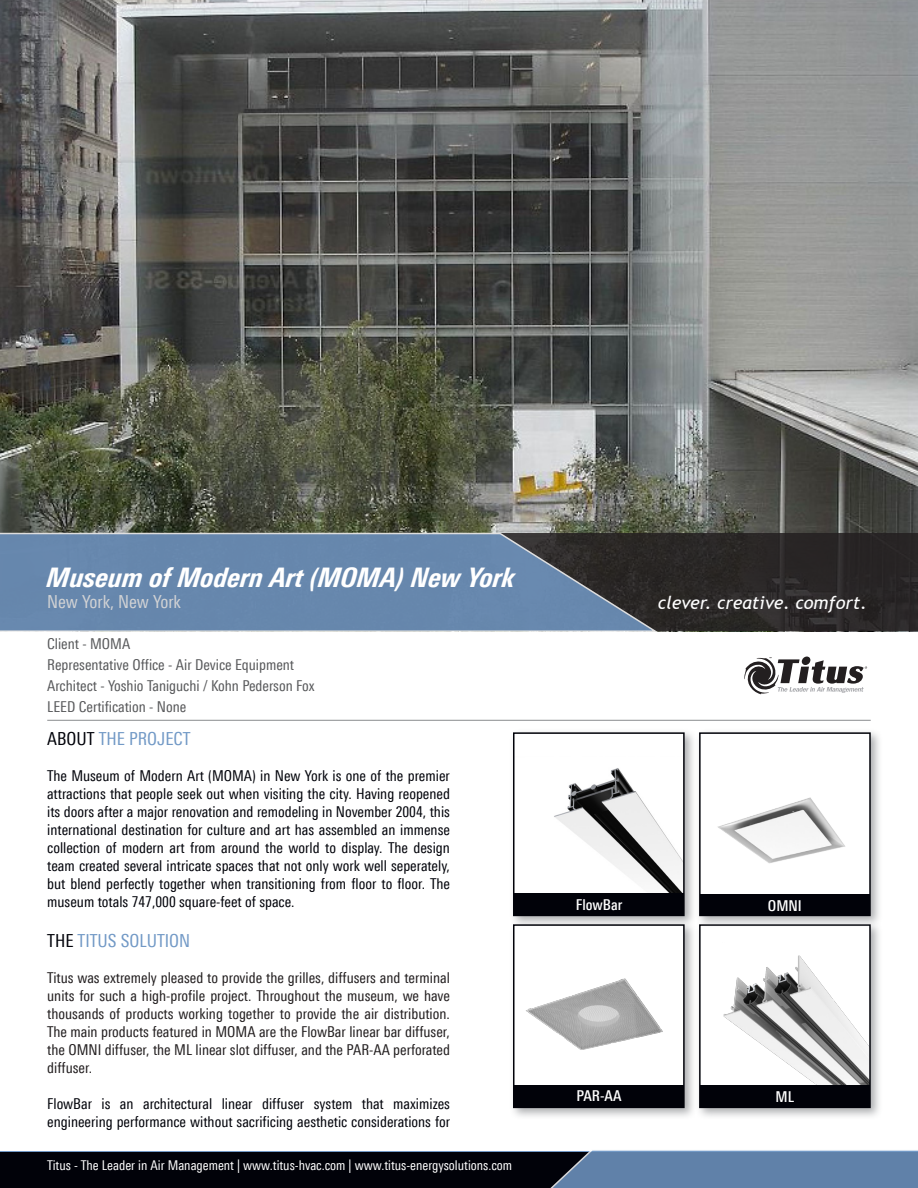
<style>
.page{position:relative;width:918px;height:1188px;background:#fff}
.page>*{position:absolute;margin:0;border:0;box-sizing:border-box;transform-origin:0 0}
.t1{font:italic 800 condensed 27px "LT Univers";color:#fff}
.t2{font:condensed 18px "LT Univers";color:#7299c6}
.t3{font:italic 18px "Trebuchet MS";color:#fff}
.t4{font:condensed 18px "LT Univers";color:#d1d2d4}
.Title_sub{font:condensed 15px/18px "LT Univers";color:#010209;text-align:justify}
.Title_sub-2{font:condensed 15px/18px "LT Univers";color:#231f20;text-align:justify}
.t5{font:condensed 15px "LT Univers";color:#57585a}
.t6{font:500 condensed 15px "LT Univers";color:#fff}
.t7{font:condensed 13.5px "LT Univers";color:#fff}
.s1{color:#010209}
</style>
<div class="page">
<img style="left:0;top:0;width:918px;height:534px">
<div style="left:0;top:1152px;width:918px;height:36px;background:#010209"></div>
<hr style="left:0;top:1151px;width:918px;height:1px;background:#7299c6">
<svg style="left:744px;top:657px;width:123px;height:37px"></svg>
<hr style="left:47px;top:720px;width:824px;height:1px;background:#8a8c8f">
<div style="left:695px;top:920px;width:188px;height:200px;background:#939598;opacity:.75"></div>
<div style="left:700px;top:925px;width:170px;height:182px;background:#fff"></div>
<img style="left:702px;top:955px;width:166px;height:131px">
<div style="left:699px;top:924px;width:172px;height:184px;border:2px solid #010209"></div>
<div style="left:695px;top:728px;width:188px;height:200px;background:#939598;opacity:.75"></div>
<div style="left:700px;top:733px;width:170px;height:182px;background:#fff"></div>
<img style="left:702px;top:797px;width:166px;height:98px">
<div style="left:699px;top:732px;width:172px;height:184px;border:2px solid #010209"></div>
<div style="left:509px;top:728px;width:188px;height:200px;background:#939598;opacity:.75"></div>
<div style="left:514px;top:733px;width:170px;height:182px;background:#fff"></div>
<img style="left:554px;top:768px;width:128px;height:124px">
<div style="left:513px;top:732px;width:172px;height:184px;border:2px solid #010209"></div>
<div style="left:509px;top:920px;width:188px;height:200px;background:#939598;opacity:.75"></div>
<div style="left:514px;top:925px;width:170px;height:182px;background:#fff"></div>
<img style="left:526px;top:978px;width:137px;height:72px">
<div style="left:513px;top:924px;width:172px;height:184px;border:2px solid #010209"></div>
<div style="left:514px;top:894px;width:170px;height:21px;background:#010209"></div>
<div style="left:514px;top:1086px;width:170px;height:21px;background:#010209"></div>
<div style="left:700px;top:1086px;width:169px;height:21px;background:#010209"></div>
<div style="left:700px;top:895px;width:169px;height:21px;background:#010209"></div>
<div style="left:0;top:534px;width:918px;height:97px;background:linear-gradient(to bottom,#292525,#2c2929)"></div>
<svg style="left:0;top:532px;width:659px;height:100px;background:#637e9d"></svg>
<svg style="left:550px;top:1150px;width:368px;height:38px;background:#5f7ea3"></svg>
<p class="t1" style="left:47px;top:561px;width:470px">Museum of Modern Art (MOMA) New York</p>
<p class="t4" style="left:47px;top:591px;width:135px">New York, New York</p>
<p class="t5" style="left:47px;top:635px;width:85px">Client - MOMA</p>
<p class="t5" style="left:47px;top:656px;width:248px">Representative Office - Air Device Equipment</p>
<p class="t5" style="left:47px;top:677px;width:269px">Architect - Yoshio Taniguchi / Kohn Pederson Fox</p>
<p class="t5" style="left:47px;top:698px;width:141px">LEED Certification - None</p>
<p class="t2" style="left:47px;top:729px;width:145px"><span class="s1">ABOUT</span> THE PROJECT</p>
<p class="Title_sub" style="left:47px;top:767px;width:404px">The Museum of Modern Art (MOMA) in New York is one of the premier attractions that people seek out when visiting the city. Having reopened its doors after a major renovation and remodeling in November 2004, this international destination for culture and art has assembled an immense collection of modern art from around the world to display. The design team created several intricate spaces that not only work well seperately, but blend perfectly together when transitioning from floor to floor. The museum totals 747,000 square-feet of space.</p>
<p class="t2" style="left:47px;top:930px;width:145px"><span class="s1">THE</span> TITUS SOLUTION</p>
<p class="Title_sub-2" style="left:47px;top:969px;width:404px">Titus was extremely pleased to provide the grilles, diffusers and terminal units for such a high-profile project. Throughout the museum, we have thousands of products working together to provide the air distribution.<br>The main products featured in MOMA are the FlowBar linear bar diffuser, the OMNI diffuser, the ML linear slot diffuser, and the PAR-AA perforated diffuser.</p>
<p class="Title_sub" style="left:47px;top:1095px;width:404px">FlowBar is an architectural linear diffuser system that maximizes engineering performance without sacrificing aesthetic considerations for</p>
<p class="t7" style="left:47px;top:1157px;width:467px">Titus - The Leader in Air Management | www.titus-hvac.com | www.titus-energysolutions.com</p>
<p class="t3" style="left:658px;top:592px;width:211px">clever. creative. comfort.</p>
<p class="t6" style="left:576px;top:896px;width:48px">FlowBar</p>
<p class="t6" style="left:768px;top:897px;width:36px">OMNI</p>
<p class="t6" style="left:577px;top:1087px;width:46px">PAR-AA</p>
<p class="t6" style="left:776px;top:1088px;width:20px">ML</p>
</div>
